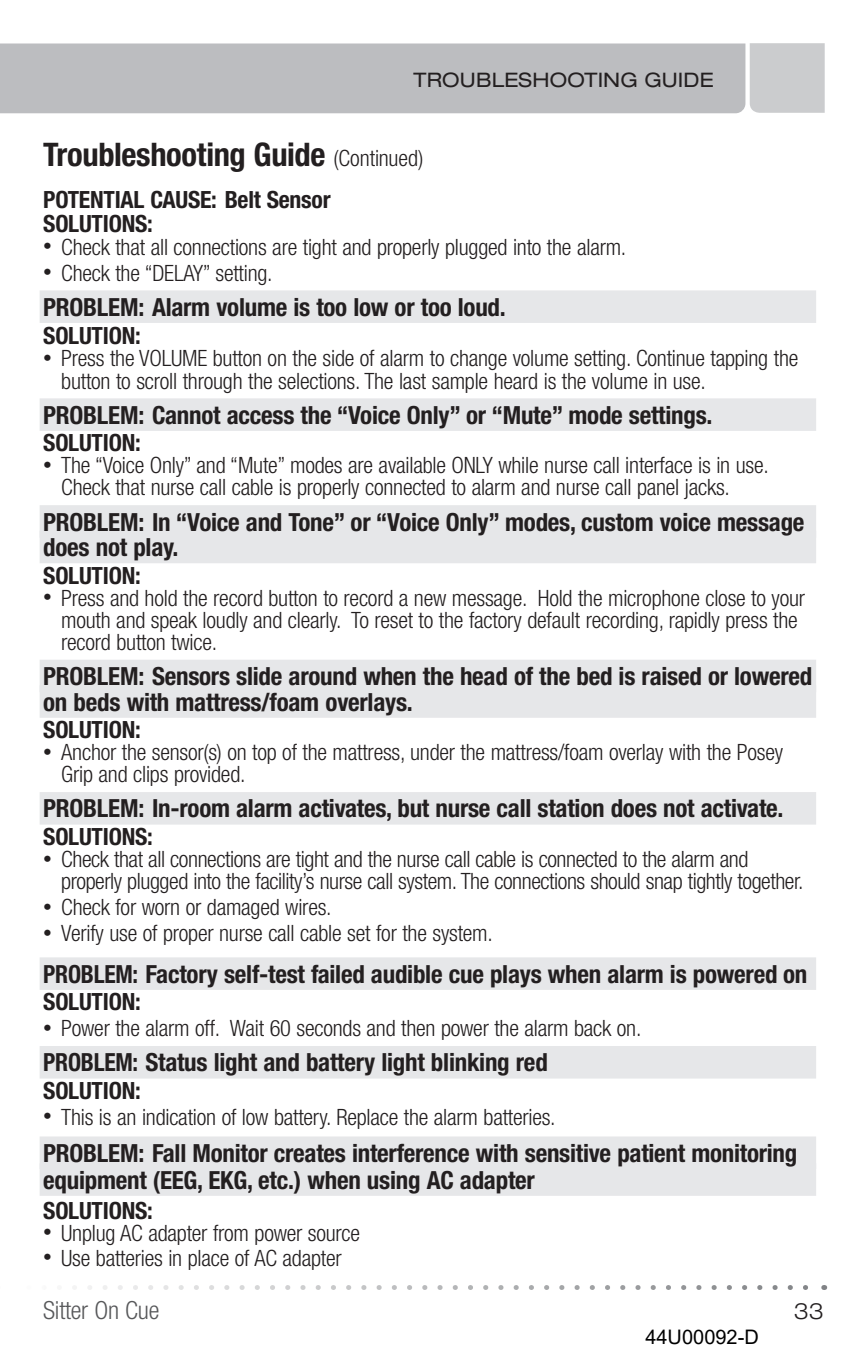
<style>
.page{position:relative;width:867px;height:1362px;background:#fff}
.page>*{position:absolute;margin:0;border:0;box-sizing:border-box;transform-origin:0 0}
.Heads{font:700 condensed 32.5px "Helvetica Neue LT Std";letter-spacing:-.01em;color:#231f20}
.Problem__line_1{font:700 condensed 25px "Helvetica Neue LT Std";letter-spacing:-.01em;color:#231f20}
.Problem__line_2{font:700 condensed 25px "Helvetica Neue LT Std";letter-spacing:-.01em;color:#231f20}
.Problem__line_1-2{font:700 condensed 25px "Helvetica Neue LT Std";letter-spacing:-.01em;color:#231f20;scale:.94 1}
.Section_heads_with_gray_rule{font:700 condensed 25px "Helvetica Neue LT Std";letter-spacing:-.01em;color:#231f20}
.t1{font:300 condensed 25px "Helvetica Neue LT Std";letter-spacing:-.01em;color:#57585a}
.Level_4_subheads__bold_caps{font:700 condensed 23.75px "Helvetica Neue LT Std";letter-spacing:-.01em;color:#231f20}
.t2{font:300 condensed 22.5px/22px "Helvetica Neue LT Std";letter-spacing:-.01em;color:#231f20}
.t3{font:300 expanded 22.5px "Helvetica Neue LT Std";color:#231f20}
.Left_Column_Headers{font:expanded 20px "Helvetica Neue LT Std";letter-spacing:.005em;color:#231f20}
.t4{font:20px "Arial";color:#000}
.s1{font-weight:300;font-size:22.5px}
.s2{font-size:17.5px}
</style>
<div class="page">
<div style="left:0;top:43px;width:745px;height:70px;background:#bcbdc0"></div>
<div style="left:749px;top:43px;width:75px;height:70px;background:#cbccce"></div>
<svg style="left:73px;top:1285px;width:735px;height:4px"></svg>
<div style="left:40px;top:290px;width:775px;height:33px;background:#e6e7e9"></div>
<div style="left:40px;top:398px;width:775px;height:33px;background:#e6e7e9"></div>
<div style="left:40px;top:505px;width:775px;height:32px;background:#e6e7e9"></div>
<div style="left:40px;top:530px;width:775px;height:33px;background:#e6e7e9"></div>
<div style="left:40px;top:659px;width:775px;height:33px;background:#e6e7e9"></div>
<div style="left:40px;top:685px;width:775px;height:32px;background:#e6e7e9"></div>
<div style="left:40px;top:792px;width:775px;height:32px;background:#e6e7e9"></div>
<div style="left:40px;top:957px;width:775px;height:32px;background:#e6e7e9"></div>
<div style="left:40px;top:1045px;width:775px;height:33px;background:#e6e7e9"></div>
<div style="left:40px;top:1136px;width:775px;height:32px;background:#e6e7e9"></div>
<div style="left:40px;top:1163px;width:775px;height:32px;background:#e6e7e9"></div>
<p class="Left_Column_Headers" style="left:413px;top:68px;width:301px">TROUBLESHOOTING GUIDE</p>
<p class="Heads" style="left:43px;top:135px;width:381px">Troubleshooting Guide <span class="s1">(Continued)</span></p>
<p class="Level_4_subheads__bold_caps" style="left:43px;top:185px;width:289px">POTENTIAL CAUSE: Belt Sensor</p>
<p class="Level_4_subheads__bold_caps" style="left:43px;top:209px;width:111px">SOLUTIONS:</p>
<p class="t2" style="left:43px;top:235px;width:584px"><span class="s2">•</span> Check that all connections are tight and properly plugged into the alarm.</p>
<p class="t2" style="left:43px;top:261px;width:231px"><span class="s2">•</span> Check the “DELAY” setting.</p>
<p class="Section_heads_with_gray_rule" style="left:43px;top:291px;width:464px">PROBLEM: Alarm volume is too low or too loud.</p>
<p class="Level_4_subheads__bold_caps" style="left:43px;top:321px;width:99px">SOLUTION:</p>
<p class="t2" style="left:61px;top:347px;width:738px;text-indent:-18px"><span class="s2">•</span> Press the VOLUME button on the side of alarm to change volume setting. Continue tapping the button to scroll through the selections. The last sample heard is the volume in use.</p>
<p class="Problem__line_1" style="left:43px;top:399px;width:670px">PROBLEM: Cannot access the “Voice Only” or “Mute” mode settings.</p>
<p class="Level_4_subheads__bold_caps" style="left:43px;top:428px;width:99px">SOLUTION:</p>
<p class="t2" style="left:61px;top:454px;width:709px;text-indent:-18px"><span class="s2">•</span> The “Voice Only” and “Mute” modes are available ONLY while nurse call interface is in use.<br>Check that nurse call cable is properly connected to alarm and nurse call panel jacks.</p>
<p class="Problem__line_1" style="left:43px;top:506px;width:762px">PROBLEM: In “Voice and Tone” or “Voice Only” modes, custom voice message</p>
<p class="Problem__line_2" style="left:43px;top:532px;width:137px">does not play.</p>
<p class="Level_4_subheads__bold_caps" style="left:43px;top:560px;width:99px">SOLUTION:</p>
<p class="t2" style="left:61px;top:586px;width:745px;text-indent:-18px"><span class="s2">•</span> Press and hold the record button to record a new message. Hold the microphone close to your mouth and speak loudly and clearly. To reset to the factory default recording, rapidly press the record button twice.</p>
<p class="Problem__line_1" style="left:43px;top:661px;width:770px">PROBLEM: Sensors slide around when the head of the bed is raised or lowered</p>
<p class="Problem__line_2" style="left:43px;top:686px;width:371px">on beds with mattress/foam overlays.</p>
<p class="Level_4_subheads__bold_caps" style="left:43px;top:715px;width:99px">SOLUTION:</p>
<p class="t2" style="left:61px;top:741px;width:723px;text-indent:-18px"><span class="s2">•</span> Anchor the sensor(s) on top of the mattress, under the mattress/foam overlay with the Posey<br>Grip and clips provided.</p>
<p class="Problem__line_1" style="left:43px;top:793px;width:741px">PROBLEM: In-room alarm activates, but nurse call station does not activate.</p>
<p class="Level_4_subheads__bold_caps" style="left:43px;top:822px;width:111px">SOLUTIONS:</p>
<p class="t2" style="left:61px;top:847px;width:743px;text-indent:-18px"><span class="s2">•</span> Check that all connections are tight and the nurse call cable is connected to the alarm and properly plugged into the facility’s nurse call system. The connections should snap tightly together.</p>
<p class="t2" style="left:43px;top:896px;width:290px"><span class="s2">•</span> Check for worn or damaged wires.</p>
<p class="t2" style="left:43px;top:922px;width:451px"><span class="s2">•</span> Verify use of proper nurse call cable set for the system.</p>
<p class="Problem__line_1-2" style="left:43px;top:958px;width:814px">PROBLEM: Factory self-test failed audible cue plays when alarm is powered on</p>
<p class="Level_4_subheads__bold_caps" style="left:43px;top:987px;width:99px">SOLUTION:</p>
<p class="t2" style="left:43px;top:1017px;width:599px"><span class="s2">•</span> Power the alarm off. Wait 60 seconds and then power the alarm back on.</p>
<p class="Problem__line_1-2" style="left:43px;top:1047px;width:538px">PROBLEM: Status light and battery light blinking red</p>
<p class="Level_4_subheads__bold_caps" style="left:43px;top:1075px;width:99px">SOLUTION:</p>
<p class="t2" style="left:43px;top:1105px;width:514px"><span class="s2">•</span> This is an indication of low battery. Replace the alarm batteries.</p>
<p class="Problem__line_2" style="left:43px;top:1137px;width:755px">PROBLEM: Fall Monitor creates interference with sensitive patient monitoring</p>
<p class="Problem__line_2" style="left:43px;top:1164px;width:493px">equipment (EEG, EKG, etc.) when using AC adapter</p>
<p class="Level_4_subheads__bold_caps" style="left:43px;top:1195px;width:111px">SOLUTIONS:</p>
<p class="t2" style="left:43px;top:1221px;width:318px"><span class="s2">•</span> Unplug AC adapter from power source</p>
<p class="t2" style="left:43px;top:1246px;width:300px"><span class="s2">•</span> Use batteries in place of AC adapter</p>
<p class="t1" style="left:43px;top:1295px;width:118px">Sitter On Cue</p>
<p class="t3" style="left:793px;top:1297px;width:31px">33</p>
<p class="t4" style="left:645px;top:1322px;width:115px">44U00092-D</p>
</div>
